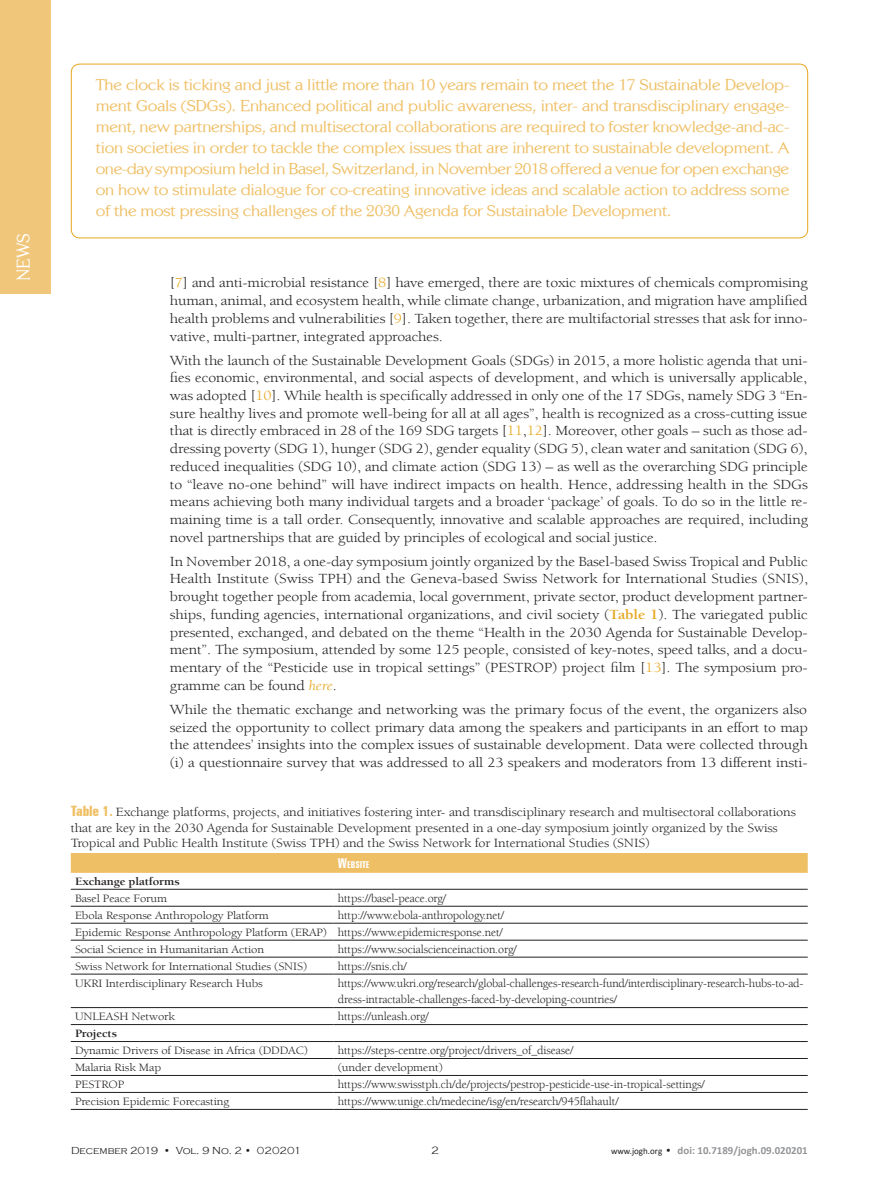
<style>
.page{position:relative;width:893px;height:1191px;background:#fff}
.page>*{position:absolute;margin:0;border:0;box-sizing:border-box;transform-origin:0 0}
.t1{font:18px "Centabel";color:#fff}
.t2{font:15.6px/21px "Centabel";letter-spacing:-.015em;color:#efbf65;text-align:justify;scale:1.11 1}
.t3{font:14.25px/17.7px "Berkeley Std";letter-spacing:-.01em;color:#231f20;text-align:justify;scale:1.11 1}
.t4{font:12.9px/15.8px "Berkeley Std";letter-spacing:-.01em;color:#231f20;scale:1.11 1}
.t5{font:12px/16.5px "Berkeley Std";letter-spacing:-.01em;color:#231f20}
.t6{font:11.4px/17px "Berkeley Std";letter-spacing:-.01em;color:#231f20;scale:1.11 1}
.t7{font:700 11.4px "Berkeley Std";letter-spacing:-.01em;color:#231f20;scale:1.11 1}
.t8{font:700 10.95px "Calibri";color:#939598}
.t9{font:300 10.95px "Copperplate Gothic";color:#231f20}
.t10{font:300 10.5px "Copperplate Gothic";color:#231f20}
.t11{font:700 extra-condensed 9.45px "Zurich BT";color:#fff}
.s1{color:#e7a721}
.s2{font-weight:700;color:#e7a721}
.s3{font-style:italic;color:#e7a721}
.s4{font-family:"Zurich BT";font-weight:700;font-stretch:extra-condensed;font-size:14.25px;color:#efbf65}
.s5{font-size:13.5px}
.s6{font-size:12px}
.s7{font-weight:400;font-size:9px;color:#231f20}
.s8{font-family:"Copperplate Gothic";font-weight:300;color:#231f20}
</style>
<div class="page">
<div style="left:0;top:0;width:51px;height:293px;background:#f0c77a"></div>
<div style="left:71px;top:854px;width:737px;height:18px;background:#efbf65"></div>
<hr style="left:71px;top:906px;width:263px;height:1px;background:#231f20">
<hr style="left:334px;top:906px;width:474px;height:1px;background:#231f20">
<hr style="left:71px;top:923px;width:263px;height:1px;background:#231f20">
<hr style="left:334px;top:923px;width:474px;height:1px;background:#231f20">
<hr style="left:71px;top:940px;width:263px;height:1px;background:#231f20">
<hr style="left:334px;top:940px;width:474px;height:1px;background:#231f20">
<hr style="left:71px;top:957px;width:263px;height:1px;background:#231f20">
<hr style="left:334px;top:957px;width:474px;height:1px;background:#231f20">
<hr style="left:71px;top:973px;width:263px;height:1px;background:#231f20">
<hr style="left:334px;top:973px;width:474px;height:1px;background:#231f20">
<hr style="left:71px;top:1007px;width:263px;height:1px;background:#231f20">
<hr style="left:334px;top:1007px;width:474px;height:1px;background:#231f20">
<hr style="left:71px;top:1024px;width:263px;height:1px;background:#231f20">
<hr style="left:334px;top:1024px;width:474px;height:1px;background:#231f20">
<hr style="left:71px;top:1041px;width:263px;height:1px;background:#231f20">
<hr style="left:334px;top:1041px;width:474px;height:1px;background:#231f20">
<hr style="left:71px;top:1058px;width:263px;height:1px;background:#231f20">
<hr style="left:334px;top:1058px;width:474px;height:1px;background:#231f20">
<hr style="left:71px;top:1075px;width:263px;height:1px;background:#231f20">
<hr style="left:334px;top:1075px;width:474px;height:1px;background:#231f20">
<hr style="left:71px;top:1092px;width:263px;height:1px;background:#231f20">
<hr style="left:334px;top:1092px;width:474px;height:1px;background:#231f20">
<hr style="left:71px;top:1109px;width:263px;height:1px;background:#231f20">
<hr style="left:334px;top:1109px;width:474px;height:1px;background:#231f20">
<hr style="left:71px;top:889px;width:263px;height:1px;background:#231f20">
<hr style="left:334px;top:889px;width:474px;height:1px;background:#231f20">
<hr style="left:71px;top:853px;width:263px;height:1px;background:#efbf65">
<hr style="left:334px;top:853px;width:474px;height:1px;background:#efbf65">
<hr style="left:71px;top:872px;width:263px;height:1px;background:#efbf65">
<hr style="left:334px;top:872px;width:474px;height:1px;background:#efbf65">
<div style="left:71px;top:64px;width:737px;height:174px;border:1px solid #e7a721;border-radius:9px"></div>
<p class="t1" style="left:13px;top:281px;width:50px;rotate:-90deg">NEWS</p>
<p class="t2" style="left:96px;top:74px;width:627px">The clock is ticking and just a little more than 10 years remain to meet the 17 Sustainable Develop&shy;ment Goals (SDGs). Enhanced political and public awareness, inter- and transdisciplinary engage&shy;ment, new partnerships, and multisectoral collaborations are required to foster knowledge-and-ac&shy;tion societies in order to tackle the complex issues that are inherent to sustainable development. A one-day symposium held in Basel, Switzerland, in November 2018 offered a venue for open exchange on how to stimulate dialogue for co-creating innovative ideas and scalable action to address some of the most pressing challenges of the 2030 Agenda for Sustainable Development.</p>
<p class="t3" style="left:170px;top:274px;width:576px">[<span class="s1">7</span>] and anti-microbial resistance [<span class="s1">8</span>] have emerged, there are toxic mixtures of chemicals compromising human, animal, and ecosystem health, while climate change, urbanization, and migration have amplified health problems and vulnerabilities [<span class="s1">9</span>]. Taken together, there are multifactorial stresses that ask for inno&shy;vative, multi-partner, integrated approaches.</p>
<p class="t3" style="left:170px;top:351px;width:576px">With the launch of the Sustainable Development Goals (SDGs) in 2015, a more holistic agenda that uni&shy;fies economic, environmental, and social aspects of development, and which is universally applicable, was adopted [<span class="s1">10</span>]. While health is specifically addressed in only one of the 17 SDGs, namely SDG 3 “En&shy;sure healthy lives and promote well-being for all at all ages”, health is recognized as a cross-cutting issue that is directly embraced in 28 of the 169 SDG targets [<span class="s1">11</span>,<span class="s1">12</span>]. Moreover, other goals – such as those ad&shy;dressing poverty (SDG 1), hunger (SDG 2), gender equality (SDG 5), clean water and sanitation (SDG 6), reduced inequalities (SDG 10), and climate action (SDG 13) – as well as the overarching SDG principle to “leave no-one behind” will have indirect impacts on health. Hence, addressing health in the SDGs means achieving both many individual targets and a broader ‘package’ of goals. To do so in the little re&shy;maining time is a tall order. Consequently, innovative and scalable approaches are required, including novel partnerships that are guided by principles of ecological and social justice.</p>
<p class="t3" style="left:170px;top:552px;width:577px">In November 2018, a one-day symposium jointly organized by the Basel-based Swiss Tropical and Public Health Institute (Swiss TPH) and the Geneva-based Swiss Network for International Studies (SNIS), brought together people from academia, local government, private sector, product development partner&shy;ships, funding agencies, international organizations, and civil society (<span class="s2">Table 1</span>). The variegated public presented, exchanged, and debated on the theme “Health in the 2030 Agenda for Sustainable Develop&shy;ment”. The symposium, attended by some 125 people, consisted of key-notes, speed talks, and a docu&shy;mentary of the “Pesticide use in tropical settings” (PESTROP) project film [<span class="s1">13</span>]. The symposium pro&shy;gramme can be found <span class="s3">here</span>.</p>
<p class="t3" style="left:170px;top:700px;width:576px">While the thematic exchange and networking was the primary focus of the event, the organizers also seized the opportunity to collect primary data among the speakers and participants in an effort to map the attendees’ insights into the complex issues of sustainable development. Data were collected through (i) a questionnaire survey that was addressed to all 23 speakers and moderators from 13 different insti-</p>
<p class="t4" style="left:71px;top:804px;width:655px"><span class="s4">Table 1.</span> Exchange platforms, projects, and initiatives fostering inter- and transdisciplinary research and multisectoral collaborations that are key in the 2030 Agenda for Sustainable Development presented in a one-day symposium jointly organized by the Swiss<br>Tropical and Public Health Institute (Swiss TPH) and the Swiss Network for International Studies (SNIS)</p>
<p class="t11" style="left:338px;top:859px;width:33px"><span class="s5">W</span>EBSITE</p>
<p class="t7" style="left:75px;top:875px;width:96px">Exchange platforms</p>
<p class="t6" style="left:75px;top:890px;width:85px">Basel Peace Forum</p>
<p class="t5" style="left:338px;top:890px;width:110px">https://basel-peace.org/</p>
<p class="t6" style="left:75px;top:907px;width:176px">Ebola Response Anthropology Platform</p>
<p class="t5" style="left:338px;top:907px;width:168px">http://www.ebola-anthropology.net/</p>
<p class="t6" style="left:75px;top:924px;width:387px">Epidemic Response Anthropology Platform (ERAP) <span class="s6">https://www.epidemicresponse.net/<br></span>Social Science in Humanitarian Action</p>
<p class="t5" style="left:338px;top:941px;width:180px">https://www.socialscienceinaction.org/</p>
<p class="t6" style="left:75px;top:958px;width:211px">Swiss Network for International Studies (SNIS)</p>
<p class="t5" style="left:338px;top:958px;width:70px">https://snis.ch/</p>
<p class="t6" style="left:75px;top:975px;width:171px">UKRI Interdisciplinary Research Hubs</p>
<p class="t5" style="left:338px;top:975px;width:467px">https://www.ukri.org/research/global-challenges-research-fund/interdisciplinary-research-hubs-to-ad&shy;dress-intractable-challenges-faced-by-developing-countries/</p>
<p class="t6" style="left:75px;top:1008px;width:92px">UNLEASH Network</p>
<p class="t5" style="left:338px;top:1008px;width:93px">https://unleash.org/</p>
<p class="t7" style="left:75px;top:1027px;width:39px">Projects</p>
<p class="t6" style="left:75px;top:1042px;width:211px">Dynamic Drivers of Disease in Africa (DDDAC)</p>
<p class="t5" style="left:338px;top:1042px;width:237px">https://steps-centre.org/project/drivers_of_disease/</p>
<p class="t6" style="left:75px;top:1059px;width:79px">Malaria Risk Map</p>
<p class="t6" style="left:338px;top:1059px;width:96px">(under development)</p>
<p class="t6" style="left:75px;top:1076px;width:46px">PESTROP</p>
<p class="t5" style="left:338px;top:1076px;width:369px">https://www.swisstph.ch/de/projects/pestrop-pesticide-use-in-tropical-settings/</p>
<p class="t6" style="left:75px;top:1093px;width:140px">Precision Epidemic Forecasting</p>
<p class="t5" style="left:338px;top:1093px;width:282px">https://www.unige.ch/medecine/isg/en/research/945flahault/</p>
<p class="t10" style="left:71px;top:1144px;width:232px">December 2019 • Vol. 9 No. 2 • 020201</p>
<p class="t9" style="left:431px;top:1144px;width:9px">2</p>
<p class="t8" style="left:611px;top:1142px;width:198px"><span class="s7">www.jogh.org</span> <span class="s8">•</span> doi: 10.7189/jogh.09.020201</p>
</div>
